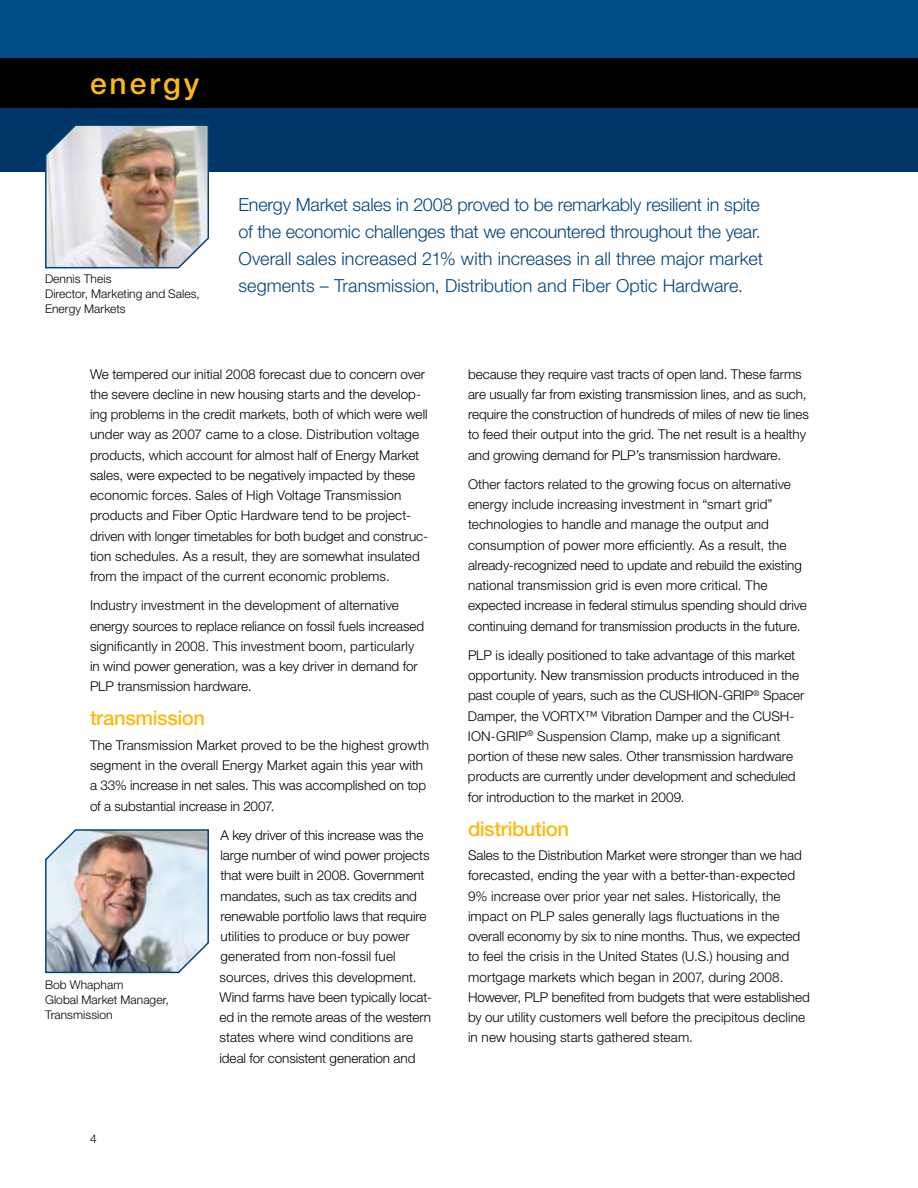
<style>
.page{position:relative;width:918px;height:1188px;background:#fff}
.page>*{position:absolute;margin:0;border:0;box-sizing:border-box;transform-origin:0 0}
.t1{font:500 30px "Helvetica Neue LT Std";letter-spacing:.1em;color:#fdb913}
.t2{font:500 20.25px "Helvetica Neue LT Std";letter-spacing:-.02em;color:#fdb913}
.t3{font:300 18px/27px "Helvetica Neue LT Std";letter-spacing:-.005em;color:#00447c}
.t4{font:300 13.5px/20.2px "Helvetica Neue LT Std";color:#000}
.t5{font:300 12px/15px "Helvetica Neue LT Std";letter-spacing:.005em;color:#000}
</style>
<div class="page">
<div style="left:0;top:0;width:918px;height:172px;background:#003568"></div>
<div style="left:0;top:0;width:918px;height:71px;background:#004e88"></div>
<div style="left:0;top:58px;width:918px;height:50px;background:#000"></div>
<img style="left:45px;top:124px;width:164px;height:145px">
<img style="left:45px;top:829px;width:164px;height:145px">
<h1 class="t1" style="left:90px;top:65px;width:111px">energy</h1>
<p class="t5" style="left:45px;top:271px;width:156px">Dennis Theis<br>Director, Marketing and Sales,<br>Energy Markets</p>
<p class="t3" style="left:238px;top:191px;width:526px">Energy Market sales in 2008 proved to be remarkably resilient in spite of the economic challenges that we encountered throughout the year.<br>Overall sales increased 21% with increases in all three major market segments – Transmission, Distribution and Fiber Optic Hardware.</p>
<p class="t4" style="left:90px;top:363px;width:340px">We tempered our initial 2008 forecast due to concern over the severe decline in new housing starts and the develop&shy;ing problems in the credit markets, both of which were well under way as 2007 came to a close. Distribution voltage products, which account for almost half of Energy Market sales, were expected to be negatively impacted by these economic forces. Sales of High Voltage Transmission products and Fiber Optic Hardware tend to be project&shy;driven with longer timetables for both budget and construc&shy;tion schedules. As a result, they are somewhat insulated from the impact of the current economic problems.</p>
<p class="t4" style="left:90px;top:595px;width:336px">Industry investment in the development of alternative energy sources to replace reliance on fossil fuels increased significantly in 2008. This investment boom, particularly in wind power generation, was a key driver in demand for PLP transmission hardware.</p>
<h2 class="t2" style="left:90px;top:706px;width:117px">transmission</h2>
<p class="t4" style="left:90px;top:735px;width:341px">The Transmission Market proved to be the highest growth segment in the overall Energy Market again this year with a 33% increase in net sales. This was accomplished on top of a substantial increase in 2007.</p>
<p class="t4" style="left:220px;top:825px;width:214px">A key driver of this increase was the large number of wind power projects that were built in 2008. Government mandates, such as tax credits and renewable portfolio laws that require utilities to produce or buy power generated from non-fossil fuel sources, drives this development.<br>Wind farms have been typically locat&shy;ed in the remote areas of the western states where wind conditions are ideal for consistent generation and</p>
<p class="t5" style="left:45px;top:977px;width:125px">Bob Whapham<br>Global Market Manager,<br>Transmission</p>
<p class="t5" style="left:90px;top:1131px;width:8px">4</p>
<p class="t4" style="left:468px;top:363px;width:342px">because they require vast tracts of open land. These farms are usually far from existing transmission lines, and as such, require the construction of hundreds of miles of new tie lines to feed their output into the grid. The net result is a healthy and growing demand for PLP’s transmission hardware.</p>
<p class="t4" style="left:468px;top:474px;width:340px">Other factors related to the growing focus on alternative energy include increasing investment in “smart grid” technologies to handle and manage the output and consumption of power more efficiently. As a result, the already-recognized need to update and rebuild the existing national transmission grid is even more critical. The expected increase in federal stimulus spending should drive continuing demand for transmission products in the future.</p>
<p class="t4" style="left:468px;top:645px;width:338px">PLP is ideally positioned to take advantage of this market opportunity. New transmission products introduced in the past couple of years, such as the CUSHION-GRIP<sup>®</sup> Spacer Damper, the VORTX™ Vibration Damper and the CUSH-ION-GRIP<sup>®</sup> Suspension Clamp, make up a significant portion of these new sales. Other transmission hardware products are currently under development and scheduled for introduction to the market in 2009.</p>
<h2 class="t2" style="left:468px;top:816px;width:103px">distribution</h2>
<p class="t4" style="left:468px;top:845px;width:343px">Sales to the Distribution Market were stronger than we had forecasted, ending the year with a better-than-expected 9% increase over prior year net sales. Historically, the impact on PLP sales generally lags fluctuations in the overall economy by six to nine months. Thus, we expected to feel the crisis in the United States (U.S.) housing and mortgage markets which began in 2007, during 2008.<br>However, PLP benefited from budgets that were established by our utility customers well before the precipitous decline in new housing starts gathered steam.</p>
</div>
